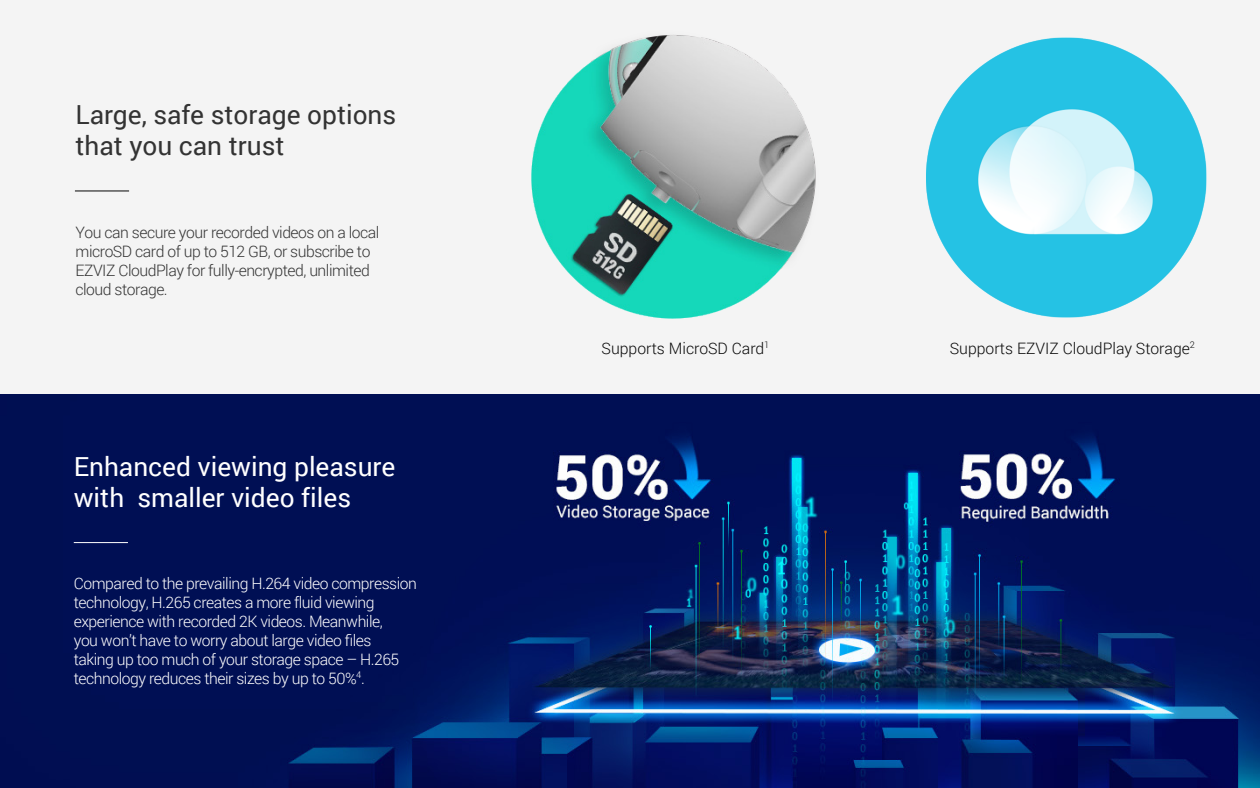
<style>
.page{position:relative;width:1260px;height:788px;background:#fff}
.page>*{position:absolute;margin:0;border:0;box-sizing:border-box;transform-origin:0 0}
.t1{font:26.25px/31.5px "Roboto";color:#fff}
.t2{font:26.25px/31.5px "Roboto";color:#333}
.t3{font:300 15.75px/18.9px "Roboto";letter-spacing:-.03em;color:#fff}
.t4{font:300 15.75px/18.9px "Roboto";letter-spacing:-.03em;color:#333}
.t5{font:300 15.75px "Roboto";color:#070707}
</style>
<div class="page">
<div style="left:0;top:0;width:1260px;height:436px;background:#f4f4f4"></div>
<hr style="left:75px;top:190px;width:54px;height:1px;background:#050505">
<img style="left:926px;top:37px;width:281px;height:281px">
<img style="left:0;top:394px;width:1260px;height:394px">
<hr style="left:74px;top:542px;width:54px;height:1px;background:#fff">
<img style="left:531px;top:34px;width:285px;height:284px">
<h1 class="t2" style="left:76px;top:98px;width:322px">Large, safe storage options that you can trust</h1>
<p class="t4" style="left:76px;top:222px;width:305px">You can secure your recorded videos on a local microSD card of up to 512 GB, or subscribe to EZVIZ CloudPlay for fully-encrypted, unlimited cloud storage.</p>
<h1 class="t1" style="left:74px;top:449px;width:323px">Enhanced viewing pleasure with smaller video files</h1>
<p class="t3" style="left:74px;top:573px;width:345px">Compared to the prevailing H.264 video compression technology, H.265 creates a more fluid viewing experience with recorded 2K videos. Meanwhile,<br>you won’t have to worry about large video files<br>taking up too much of your storage space – H.265 technology reduces their sizes by up to 50%<sup>4</sup>.</p>
<p class="t5" style="left:602px;top:337px;width:169px">Supports MicroSD Card<sup>1</sup></p>
<p class="t5" style="left:950px;top:337px;width:247px">Supports EZVIZ CloudPlay Storage<sup>2</sup></p>
</div>
